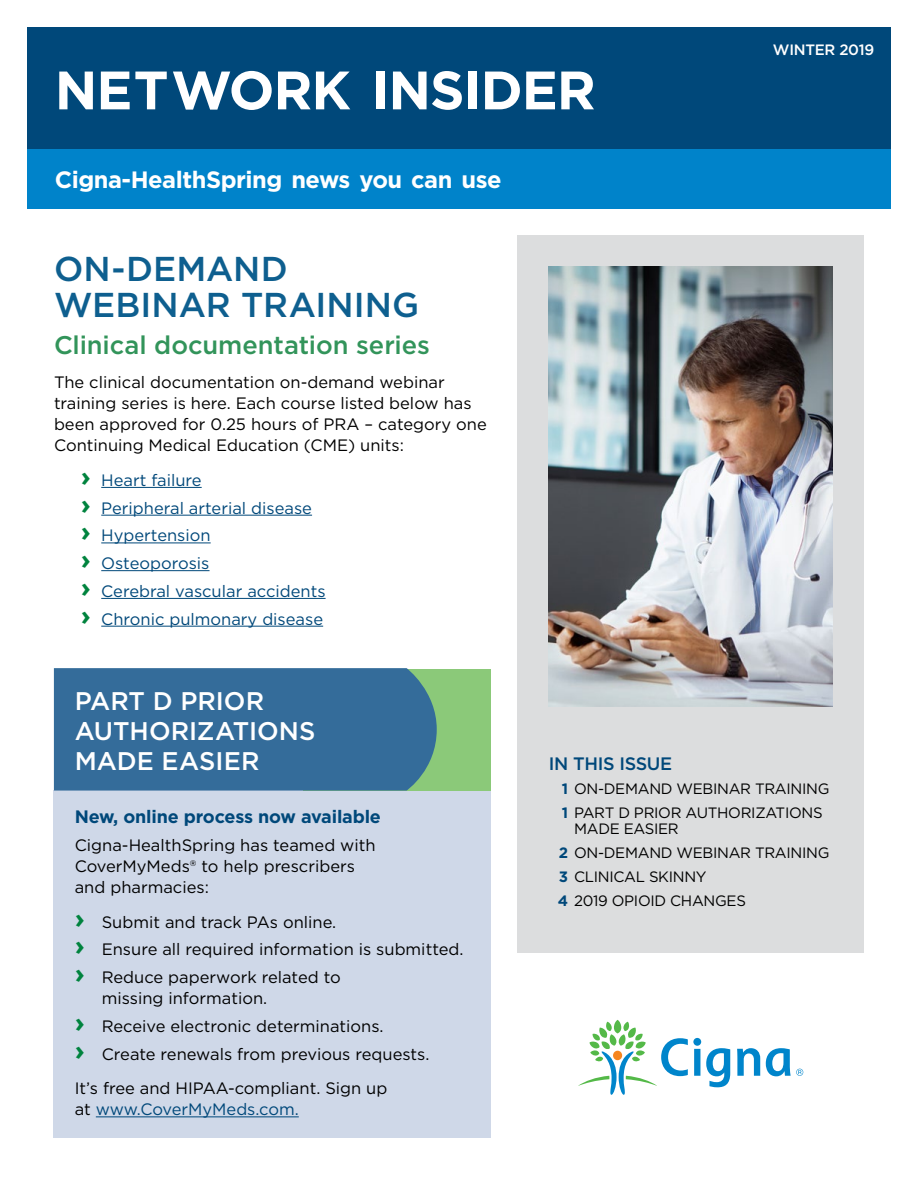
<style>
.page{position:relative;width:918px;height:1188px;background:#fff}
.page>*{position:absolute;margin:0;border:0;box-sizing:border-box;transform-origin:0 0}
.t1{font:700 54px "Gotham";letter-spacing:-.02em;color:#fff}
.t2{font:500 34.5px/36px "Gotham";color:#0e5f8f}
.t3{font:500 25.5px/30px "Gotham";color:#fff}
.t4{font:500 25.5px "Gotham";letter-spacing:-.005em;color:#32945a}
.t5{font:700 23.7px "Gotham";letter-spacing:-.02em;color:#fff}
.t6{font:700 18px "Gotham";letter-spacing:-.01em;color:#00487a}
.t7{font:500 18px "Gotham";letter-spacing:-.02em;color:#00487a}
.t8{font:16.5px/21px "Gotham";color:#000}
.t9{font:16.5px/27.8px "Gotham";color:#00487a}
.t10{font:15px/24px "Gotham";letter-spacing:-.02em;color:#000}
.t11{font:500 15px "Gotham";letter-spacing:-.02em;color:#fff}
.s1{font-weight:700;font-size:27px;color:#00833e}
.s2{color:#00487a}
.s3{font-weight:700;color:#00487a}
</style>
<div class="page">
<div style="left:518px;top:236px;width:346px;height:717px;background:#dcddde"></div>
<img style="left:549px;top:267px;width:284px;height:439px">
<div style="left:27px;top:149px;width:864px;height:60px;background:#0083ca"></div>
<div style="left:27px;top:27px;width:864px;height:122px;background:#00487a"></div>
<hr style="left:101px;top:487px;width:101px;height:1px;background:#00487a">
<hr style="left:101px;top:515px;width:211px;height:1px;background:#00487a">
<hr style="left:101px;top:543px;width:110px;height:1px;background:#00487a">
<hr style="left:101px;top:570px;width:109px;height:1px;background:#00487a">
<hr style="left:101px;top:598px;width:225px;height:1px;background:#00487a">
<hr style="left:101px;top:626px;width:222px;height:1px;background:#00487a">
<div style="left:54px;top:791px;width:437px;height:347px;background:#cfd8e8"></div>
<hr style="left:96px;top:1116px;width:203px;height:1px;background:#00487a">
<div style="left:303px;top:669px;width:188px;height:122px;background:#8bc979"></div>
<div style="left:54px;top:668px;width:383px;height:123px;background:#346c9a"></div>
<svg style="left:578px;top:1020px;width:225px;height:75px"></svg>
<h1 class="t1" style="left:55px;top:54px;width:543px">NETWORK INSIDER</h1>
<h3 class="t5" style="left:55px;top:164px;width:448px">Cigna-HealthSpring news you can use</h3>
<h2 class="t2" style="left:54px;top:250px;width:367px">ON-DEMAND<br>WEBINAR TRAINING</h2>
<h3 class="t4" style="left:54px;top:328px;width:377px">Clinical documentation series</h3>
<p class="t8" style="left:54px;top:372px;width:434px">The clinical documentation on-demand webinar training series is here. Each course listed below has been approved for 0.25 hours of PRA – category one Continuing Medical Education (CME) units:</p>
<p class="t9" style="left:81px;top:466px;width:246px"><span class="s1">›</span> Heart failure<br><span class="s1">›</span> Peripheral arterial disease <span class="s1">›</span> Hypertension<br><span class="s1">›</span> Osteoporosis<br><span class="s1">›</span> Cerebral vascular accidents <span class="s1">›</span> Chronic pulmonary disease</p>
<p class="t11" style="left:773px;top:40px;width:103px">WINTER 2019</p>
<h3 class="t3" style="left:75px;top:685px;width:242px">PART D PRIOR<br>AUTHORIZATIONS<br>MADE EASIER</h3>
<p class="t6" style="left:75px;top:805px;width:308px">New, online process now available</p>
<p class="t8" style="left:75px;top:835px;width:302px">Cigna-HealthSpring has teamed with<br>CoverMyMeds® to help prescribers and pharmacies:</p>
<p class="t8" style="left:75px;top:908px;width:390px;line-height:27.8px"><span class="s1">›</span> Submit and track PAs online.<br><span class="s1">›</span> Ensure all required information is submitted. <span class="s1">›</span> Reduce paperwork related to</p>
<p class="t8" style="left:75px;top:984px;width:356px;line-height:27.8px;text-indent:27px">missing information.<br><span class="s1">›</span> Receive electronic determinations.<br><span class="s1">›</span> Create renewals from previous requests.</p>
<p class="t8" style="left:75px;top:1078px;width:314px">It’s free and HIPAA-compliant. Sign up at <span class="s2">www.CoverMyMeds.com.</span></p>
<p class="t7" style="left:549px;top:752px;width:125px">IN THIS ISSUE</p>
<p class="t10" style="left:562px;top:776px;width:269px"><span class="s3">1</span> ON-DEMAND WEBINAR TRAINING<br><span class="s3">1</span> PART D PRIOR AUTHORIZATIONS</p>
<p class="t10" style="left:558px;top:817px;width:273px;text-indent:16px">MADE EASIER<br><span class="s3">2</span> ON-DEMAND WEBINAR TRAINING<br><span class="s3">3</span> CLINICAL SKINNY<br><span class="s3">4</span> 2019 OPIOID CHANGES</p>
</div>
